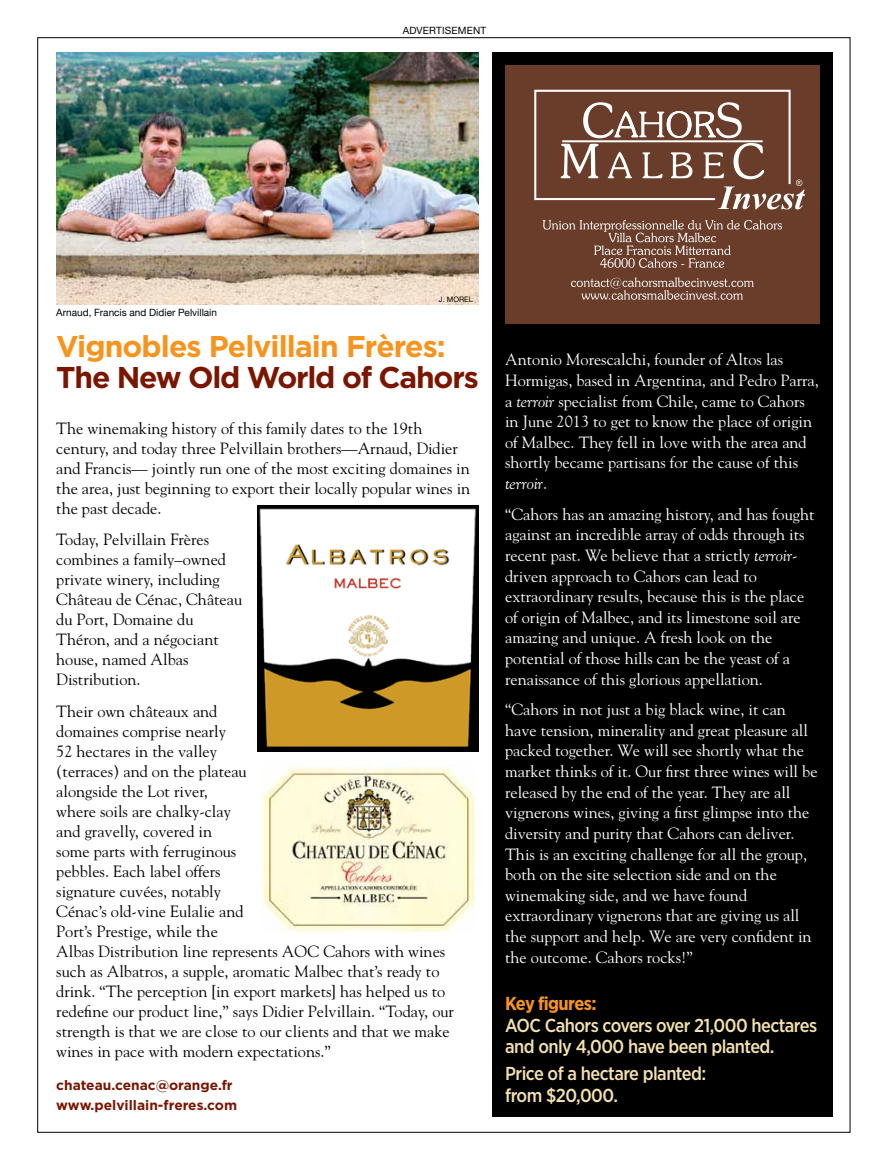
<style>
.page{position:relative;width:889px;height:1170px;background:#fff}
.page>*{position:absolute;margin:0;border:0;box-sizing:border-box;transform-origin:0 0}
.t1{font:700 30px "Gotham";letter-spacing:-.03em;color:#f7941e}
.t2{font:700 30px "Gotham";letter-spacing:-.04em;color:#7a1600}
.t3{font:500 18.75px/21.2px "Gotham Narrow";letter-spacing:-.03em;color:#f4e1ae}
.t4{font:700 18.75px "Gotham Narrow";letter-spacing:-.03em;color:#f7941e}
.t5{font:16.25px/20.6px "Goudy";color:#fff}
.t6{font:16.25px/20px "Goudy";color:#000}
.t7{font:700 13.75px/20px "Gotham";color:#7a1600}
.t8{font:10px "Helvetica Neue";color:#000}
.t9{font:10px "Helvetica Neue";letter-spacing:.02em;color:#000}
.t10{font:7.5px "Helvetica Neue";color:#000}
.s1{font-style:italic}
</style>
<div class="page">
<div style="left:492px;top:52px;width:340px;height:1066px;background:#000"></div>
<img style="left:56px;top:53px;width:422px;height:251px">
<img style="left:257px;top:505px;width:221px;height:246px">
<img style="left:262px;top:764px;width:214px;height:168px">
<div style="left:505px;top:65px;width:315px;height:259px;background:#693d2a"></div>
<svg style="left:533px;top:89px;width:272px;height:120px;background:#815c4d"></svg>
<svg style="left:571px;top:277px;width:183px;height:23px;background:#846051"></svg>
<svg style="left:543px;top:220px;width:239px;height:48px;background:#7b5544"></svg>
<p class="t9" style="left:403px;top:24px;width:85px">ADVERTISEMENT</p>
<p class="t8" style="left:56px;top:307px;width:162px">Arnaud, Francis and Didier Pelvillain</p>
<p class="t10" style="left:439px;top:295px;width:36px">J. MOREL</p>
<h1 class="t1" style="left:56px;top:329px;width:391px">Vignobles Pelvillain Frères:</h1>
<h1 class="t2" style="left:56px;top:360px;width:424px">The New Old World of Cahors</h1>
<p class="t6" style="left:56px;top:418px;width:415px">The winemaking history of this family dates to the 19th century, and today three Pelvillain brothers—Arnaud, Didier and Francis— jointly run one of the most exciting domaines in the area, just beginning to export their locally popular wines in the past decade.</p>
<p class="t6" style="left:56px;top:529px;width:187px">Today, Pelvillain Frères combines a family–owned private winery, including<br>Château de Cénac, Château du Port, Domaine du<br>Théron, and a négociant house, named Albas<br>Distribution.</p>
<p class="t6" style="left:56px;top:700px;width:399px">Their own châteaux and<br>domaines comprise nearly<br>52 hectares in the valley<br>(terraces) and on the plateau<br>alongside the Lot river,<br>where soils are chalky-clay<br>and gravelly, covered in<br>some parts with ferruginous<br>pebbles. Each label offers<br>signature cuvées, notably<br>Cénac’s old-vine Eulalie and<br>Port’s Prestige, while the<br>Albas Distribution line represents AOC Cahors with wines such as Albatros, a supple, aromatic Malbec that’s ready to drink. “The perception [in export markets] has helped us to redefine our product line,” says Didier Pelvillain. “Today, our strength is that we are close to our clients and that we make wines in pace with modern expectations.”</p>
<p class="t7" style="left:56px;top:1075px;width:182px">chateau.cenac@orange.fr www.pelvillain-freres.com</p>
<p class="t5" style="left:505px;top:349px;width:315px">Antonio Morescalchi, founder of Altos las Hormigas, based in Argentina, and Pedro Parra, a <span class="s1">terroir</span> specialist from Chile, came to Cahors in June 2013 to get to know the place of origin of Malbec. They fell in love with the area and shortly became partisans for the cause of this <span class="s1">terroir</span>.</p>
<p class="t5" style="left:505px;top:503px;width:311px">“Cahors has an amazing history, and has fought against an incredible array of odds through its recent past. We believe that a strictly <span class="s1">terroir&shy;</span>driven approach to Cahors can lead to extraordinary results, because this is the place of origin of Malbec, and its limestone soil are amazing and unique. A fresh look on the potential of those hills can be the yeast of a renaissance of this glorious appellation.</p>
<p class="t5" style="left:505px;top:699px;width:314px">“Cahors in not just a big black wine, it can have tension, minerality and great pleasure all packed together. We will see shortly what the market thinks of it. Our first three wines will be released by the end of the year. They are all vignerons wines, giving a first glimpse into the diversity and purity that Cahors can deliver.<br>This is an exciting challenge for all the group, both on the site selection side and on the winemaking side, and we have found extraordinary vignerons that are giving us all the support and help. We are very confident in the outcome. Cahors rocks!”</p>
<p class="t4" style="left:505px;top:992px;width:93px">Key figures:</p>
<p class="t3" style="left:505px;top:1014px;width:314px">AOC Cahors covers over 21,000 hectares and only 4,000 have been planted.</p>
<p class="t3" style="left:505px;top:1063px;width:203px">Price of a hectare planted: from $20,000.</p>
</div>
